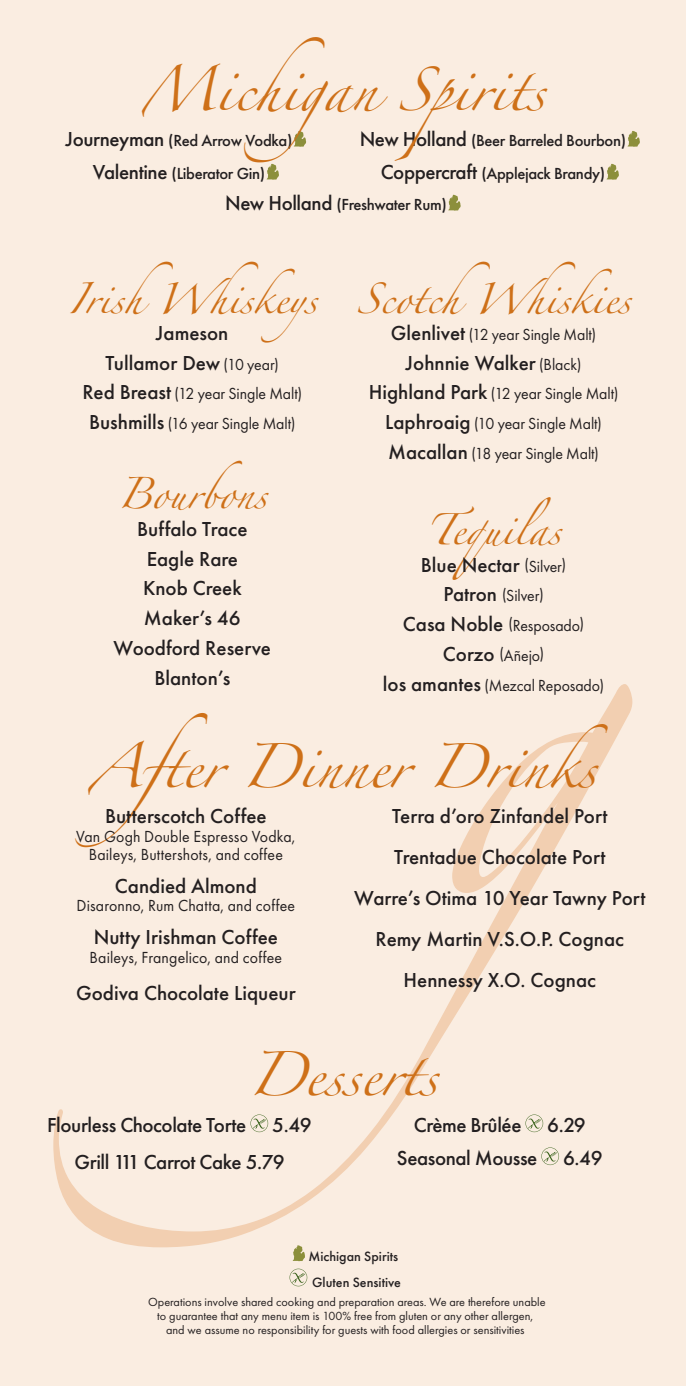
<style>
.page{position:relative;width:686px;height:1386px;background:#fff}
.page>*{position:absolute;margin:0;border:0;box-sizing:border-box;transform-origin:0 0}
.category{font:39.73px "Zapfino";color:#ce7018}
.category-2{font:28px "Zapfino";color:#ce7018}
.drink__name{font:500 21px "Futura PT";color:#231f20}
.menu_item{font:500 21px "Futura PT";letter-spacing:-.02em;color:#231f20}
.menu_item-2{font:500 21px "Futura PT";color:#231f20}
.drink__name-2{font:16.62px "Futura PT";letter-spacing:-.005em;color:#231f20;scale:.95 1}
.drink_descrip{font:16.62px/18.4px "Futura PT";letter-spacing:.01em;color:#231f20;text-align:center;scale:.95 1}
.menu_item-3{font:500 16.62px "Futura PT";letter-spacing:-.02em;color:#231f20}
.menu_item-4{font:16.62px "Futura PT";letter-spacing:-.005em;color:#231f20;scale:.95 1}
.drink__name-3{font:500 16.62px "Futura PT";letter-spacing:-.02em;color:#231f20}
.menu_item-5{font:500 14px "Futura PT";color:#231f20}
.menu_item-6{font:12.25px/14px "Futura PT";color:#231f20;text-align:center}
.s1{font-size:21px}
.s2{font-weight:400;font-size:16.62px}
.s3{font-weight:500;font-size:21px}
</style>
<div class="page">
<div style="left:0;top:0;width:685px;height:1386px;background:#faede1"></div>
<svg style="left:53px;top:684px;width:579px;height:563px"></svg>
<svg style="left:627px;top:131px;width:12px;height:16px"></svg>
<svg style="left:606px;top:164px;width:12px;height:16px"></svg>
<svg style="left:293px;top:131px;width:13px;height:16px"></svg>
<svg style="left:266px;top:164px;width:13px;height:16px"></svg>
<svg style="left:250px;top:1115px;width:18px;height:17px"></svg>
<svg style="left:525px;top:1115px;width:18px;height:17px"></svg>
<svg style="left:541px;top:1147px;width:17px;height:18px"></svg>
<svg style="left:292px;top:1245px;width:13px;height:16px"></svg>
<svg style="left:289px;top:1269px;width:18px;height:17px"></svg>
<svg style="left:448px;top:195px;width:12px;height:16px"></svg>
<p class="category" style="left:141px;top:73px;width:405px">Michigan Spirits</p>
<p class="menu_item-3" style="left:225px;top:194px;width:223px"><span class="s1">New Holland</span> (Freshwater Rum)</p>
<p class="drink__name-3" style="left:359px;top:130px;width:268px"><span class="s1">New Holland</span> (Beer Barreled Bourbon)</p>
<p class="drink__name-3" style="left:380px;top:163px;width:226px"><span class="s1">Coppercraft</span> (Applejack Brandy)</p>
<p class="menu_item-3" style="left:65px;top:130px;width:228px"><span class="s1">Journeyman</span> (Red Arrow Vodka)</p>
<p class="menu_item-3" style="left:93px;top:163px;width:174px"><span class="s1">Valentine</span> (Liberator Gin)</p>
<p class="category-2" style="left:68px;top:287px;width:268px">IrishWhiskeys</p>
<p class="drink__name" style="left:156px;top:320px;width:74px">Jameson</p>
<p class="drink__name" style="left:105px;top:350px;width:175px">Tullamor Dew <span class="s2">(10 year)</span></p>
<p class="drink__name-2" style="left:82px;top:384px;width:232px"><span class="s3">Red Breast</span> (12 year Single Malt)</p>
<p class="drink__name-2" style="left:89px;top:414px;width:218px"><span class="s3">Bushmills</span> (16 year Single Malt)</p>
<p class="category-2" style="left:117px;top:482px;width:151px">Bourbons</p>
<p class="menu_item-2" style="left:137px;top:516px;width:112px">Buffalo Trace</p>
<p class="menu_item-2" style="left:146px;top:546px;width:93px">Eagle Rare</p>
<p class="menu_item-2" style="left:143px;top:576px;width:100px">Knob Creek</p>
<p class="menu_item" style="left:144px;top:605px;width:98px">Maker’s 46</p>
<p class="menu_item-2" style="left:113px;top:635px;width:159px">Woodford Reserve</p>
<p class="menu_item-2" style="left:154px;top:665px;width:77px">Blanton’s</p>
<p class="category-2" style="left:356px;top:287px;width:276px">ScotchWhiskies</p>
<p class="drink__name-2" style="left:390px;top:325px;width:217px"><span class="s3">Glenlivet</span> (12 year Single Malt)</p>
<p class="drink__name" style="left:405px;top:350px;width:177px">Johnnie Walker <span class="s2">(Black)</span></p>
<p class="drink__name-2" style="left:368px;top:384px;width:264px"><span class="s3">Highland Park</span> (12 year Single Malt)</p>
<p class="drink__name-2" style="left:385px;top:414px;width:229px"><span class="s3">Laphroaig</span> (10 year Single Malt)</p>
<p class="drink__name-2" style="left:388px;top:444px;width:223px"><span class="s3">Macallan</span> (18 year Single Malt)</p>
<p class="category-2" style="left:426px;top:518px;width:136px">Tequilas</p>
<p class="menu_item-2" style="left:420px;top:552px;width:147px">Blue Nectar <span class="s2">(Silver)</span></p>
<p class="menu_item-4" style="left:443px;top:586px;width:107px"><span class="s3">Patron</span> (Silver)</p>
<p class="menu_item-4" style="left:402px;top:616px;width:192px"><span class="s3">Casa Noble</span> (Resposado)</p>
<p class="menu_item-4" style="left:442px;top:645px;width:108px"><span class="s3">Corzo</span> (Añejo)</p>
<p class="menu_item-4" style="left:382px;top:675px;width:234px"><span class="s3">los amantes</span> (Mezcal Reposado)</p>
<p class="category" style="left:89px;top:750px;width:519px">After Dinner Drinks</p>
<p class="drink__name" style="left:105px;top:804px;width:163px">Butterscotch Coffee</p>
<p class="drink_descrip" style="left:76px;top:827px;width:232px">Van Gogh Double Espresso Vodka,<br>Baileys, Buttershots, and coffee</p>
<p class="drink__name" style="left:115px;top:873px;width:143px">Candied Almond</p>
<p class="drink_descrip" style="left:77px;top:897px;width:231px">Disaronno, Rum Chatta, and coffee</p>
<p class="drink__name" style="left:94px;top:925px;width:186px">Nutty Irishman Coffee</p>
<p class="drink_descrip" style="left:89px;top:948px;width:204px">Baileys, Frangelico, and coffee</p>
<p class="drink__name" style="left:76px;top:980px;width:221px">Godiva Chocolate Liqueur</p>
<p class="drink__name" style="left:392px;top:804px;width:217px">Terra d’oro Zinfandel Port</p>
<p class="drink__name" style="left:394px;top:845px;width:213px">Trentadue Chocolate Port</p>
<p class="drink__name" style="left:354px;top:885px;width:292px">Warre’s Otima 10 Year Tawny Port</p>
<p class="drink__name" style="left:375px;top:926px;width:250px">Remy Martin V.S.O.P. Cognac</p>
<p class="drink__name" style="left:403px;top:967px;width:194px">Hennessy X.O. Cognac</p>
<p class="category" style="left:248px;top:1058px;width:191px">Desserts</p>
<p class="menu_item" style="left:47px;top:1113px;width:266px">Flourless Chocolate Torte 5.49</p>
<p class="menu_item" style="left:74px;top:1149px;width:211px">Grill 111 Carrot Cake 5.79</p>
<p class="menu_item" style="left:413px;top:1113px;width:173px">Crème Brûlée 6.29</p>
<p class="menu_item" style="left:396px;top:1145px;width:207px">Seasonal Mousse 6.49</p>
<p class="menu_item-5" style="left:308px;top:1248px;width:91px">Michigan Spirits</p>
<p class="menu_item-5" style="left:312px;top:1274px;width:90px">Gluten Sensitive</p>
<p class="menu_item-6" style="left:148px;top:1294px;width:399px">Operations involve shared cooking and preparation areas. We are therefore unable to guarantee that any menu item is 100% free from gluten or any other allergen, and we assume no responsibility for guests with food allergies or sensitivities</p>
</div>
